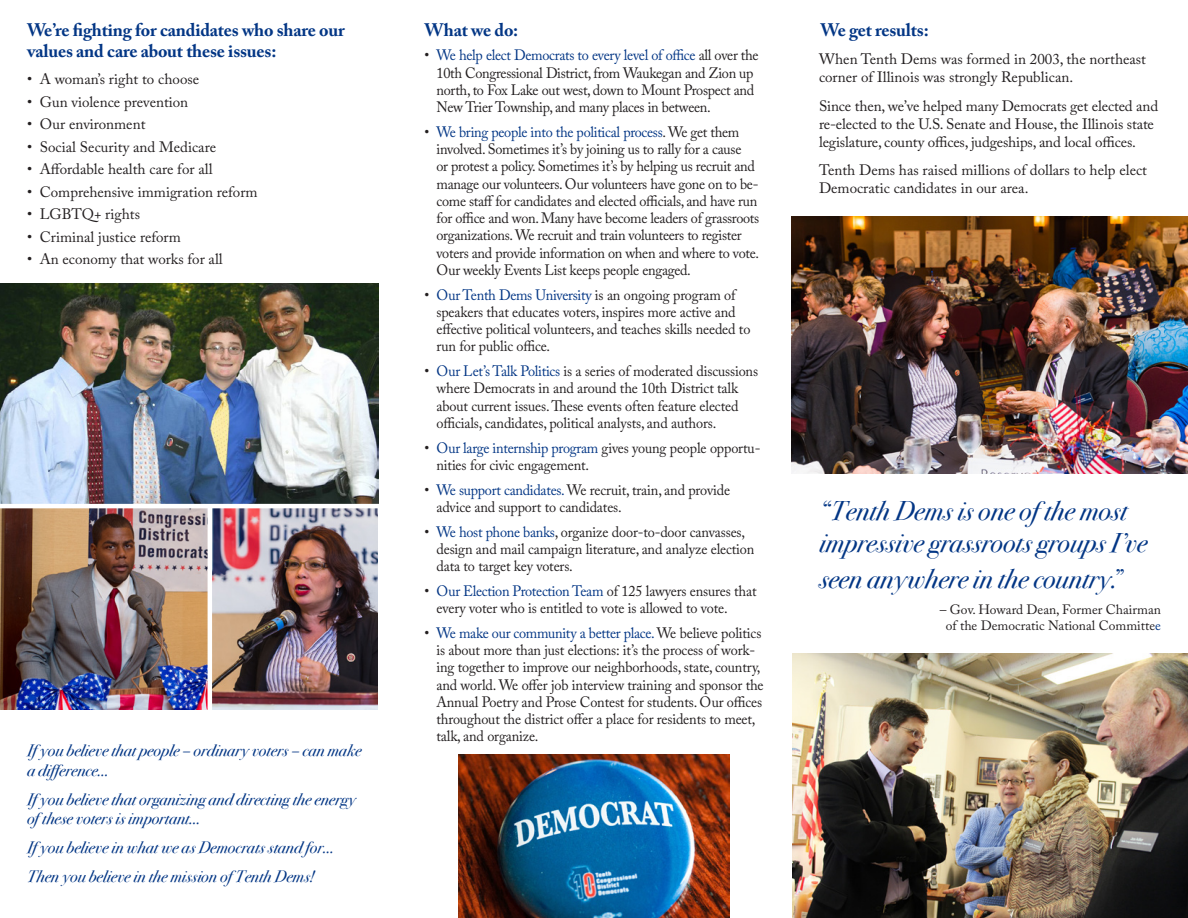
<style>
.page{position:relative;width:1188px;height:918px;background:#fff}
.page>*{position:absolute;margin:0;border:0;box-sizing:border-box;transform-origin:0 0}
.t1{font:italic 27px/32.4px "Bodoni Svty Two ITCTT";color:#033685}
.t2{font:700 18px/21.6px "Adobe Caslon Pro";letter-spacing:-.01em;color:#033685}
.t3{font:italic 16.5px/19.8px "Bodoni Svty Two ITCTT";color:#033685}
.t4{font:15px/17.2px "Adobe Caslon Pro";letter-spacing:-.01em;color:#231f20;scale:.95 1}
.t5{font:15px/18px "Adobe Caslon Pro";letter-spacing:-.01em;color:#231f20}
.t6{font:13.5px/16.2px "Adobe Caslon Pro";color:#231f20;text-align:center}
.s1{color:#033685}
</style>
<div class="page">
<img style="left:0;top:284px;width:378px;height:425px">
<img style="left:459px;top:755px;width:270px;height:163px">
<img style="left:791px;top:216px;width:397px;height:258px">
<img style="left:792px;top:653px;width:396px;height:265px">
<img style="left:212px;top:508px;width:166px;height:201px">
<hr style="left:0;top:504px;width:390px;height:4px;background:#fff">
<hr style="left:208px;top:505px;width:4px;height:220px;background:#fff">
<p class="t2" style="left:27px;top:19px;width:319px">We’re fighting for candidates who share our values and care about these issues:</p>
<p class="t5" style="left:27px;top:70px;width:174px">• A woman’s right to choose</p>
<p class="t5" style="left:27px;top:93px;width:163px">• Gun violence prevention</p>
<p class="t5" style="left:27px;top:115px;width:120px">• Our environment</p>
<p class="t5" style="left:27px;top:138px;width:191px">• Social Security and Medicare</p>
<p class="t5" style="left:27px;top:160px;width:187px">• Affordable health care for all</p>
<p class="t5" style="left:27px;top:183px;width:232px">• Comprehensive immigration reform</p>
<p class="t5" style="left:27px;top:205px;width:115px">• LGBTQ+ rights</p>
<p class="t5" style="left:27px;top:228px;width:155px">• Criminal justice reform</p>
<p class="t5" style="left:27px;top:250px;width:197px">• An economy that works for all</p>
<p class="t3" style="left:27px;top:739px;width:336px">If you believe that people – ordinary voters – can make a difference…</p>
<p class="t3" style="left:27px;top:788px;width:330px">If you believe that organizing and directing the energy of these voters is important…</p>
<p class="t3" style="left:27px;top:832px;width:309px;line-height:28.8px">If you believe in what we as Democrats stand for…<br>Then you believe in the mission of Tenth Dems!</p>
<p class="t2" style="left:424px;top:19px;width:95px">What we do:</p>
<p class="t4" style="left:436px;top:47px;width:341px;text-indent:-12px">• <span class="s1">We help elect Democrats to every level of office</span> all over the 10th Congressional District, from Waukegan and Zion up north, to Fox Lake out west, down to Mount Prospect and New Trier Township, and many places in between.</p>
<p class="t4" style="left:436px;top:123px;width:341px;text-indent:-12px">• <span class="s1">We bring people into the political process</span>. We get them involved. Sometimes it’s by joining us to rally for a cause<br>or protest a policy. Sometimes it’s by helping us recruit and manage our volunteers. Our volunteers have gone on to be&shy;come staff for candidates and elected officials, and have run for office and won. Many have become leaders of grassroots organizations. We recruit and train volunteers to register voters and provide information on when and where to vote.<br>Our weekly Events List keeps people engaged.</p>
<p class="t4" style="left:436px;top:286px;width:332px;text-indent:-12px">• <span class="s1">Our Tenth Dems University</span> is an ongoing program of speakers that educates voters, inspires more active and effective political volunteers, and teaches skills needed to run for public office.</p>
<p class="t4" style="left:436px;top:362px;width:340px;text-indent:-12px">• <span class="s1">Our Let’s Talk Politics</span> is a series of moderated discussions where Democrats in and around the 10th District talk about current issues. These events often feature elected officials, candidates, political analysts, and authors.</p>
<p class="t4" style="left:436px;top:439px;width:342px;text-indent:-12px">• <span class="s1">Our large internship program</span> gives young people opportu&shy;nities for civic engagement.</p>
<p class="t4" style="left:436px;top:481px;width:311px;text-indent:-12px">• <span class="s1">We support candidates.</span> We recruit, train, and provide advice and support to candidates.</p>
<p class="t4" style="left:436px;top:523px;width:336px;text-indent:-12px">• <span class="s1">We host phone banks</span>, organize door-to-door canvasses, design and mail campaign literature, and analyze election data to target key voters.</p>
<p class="t4" style="left:436px;top:582px;width:338px;text-indent:-12px">• <span class="s1">Our Election Protection Team</span> of 125 lawyers ensures that every voter who is entitled to vote is allowed to vote.</p>
<p class="t4" style="left:436px;top:624px;width:346px;text-indent:-12px">• <span class="s1">We make our community a better place.</span> We believe politics is about more than just elections: it’s the process of work&shy;ing together to improve our neighborhoods, state, country, and world. We offer job interview training and sponsor the Annual Poetry and Prose Contest for students. Our offices throughout the district offer a place for residents to meet, talk, and organize.</p>
<p class="t2" style="left:820px;top:19px;width:110px">We get results:</p>
<p class="t5" style="left:819px;top:50px;width:329px">When Tenth Dems was formed in 2003, the northeast corner of Illinois was strongly Republican.</p>
<p class="t5" style="left:819px;top:97px;width:341px">Since then, we’ve helped many Democrats get elected and re-elected to the U.S. Senate and House, the Illinois state legislature, county offices, judgeships, and local offices.</p>
<p class="t5" style="left:819px;top:161px;width:330px">Tenth Dems has raised millions of dollars to help elect<br>Democratic candidates in our area.</p>
<p class="t1" style="left:819px;top:493px;width:330px">“Tenth Dems is one of the most impressive grassroots groups I’ve</p>
<p class="t1" style="left:819px;top:561px;width:303px">seen anywhere in the country.”</p>
<p class="t6" style="left:940px;top:601px;width:223px">– Gov. Howard Dean, Former Chairman of the Democratic National Committe<span class="s1">e</span></p>
</div>
